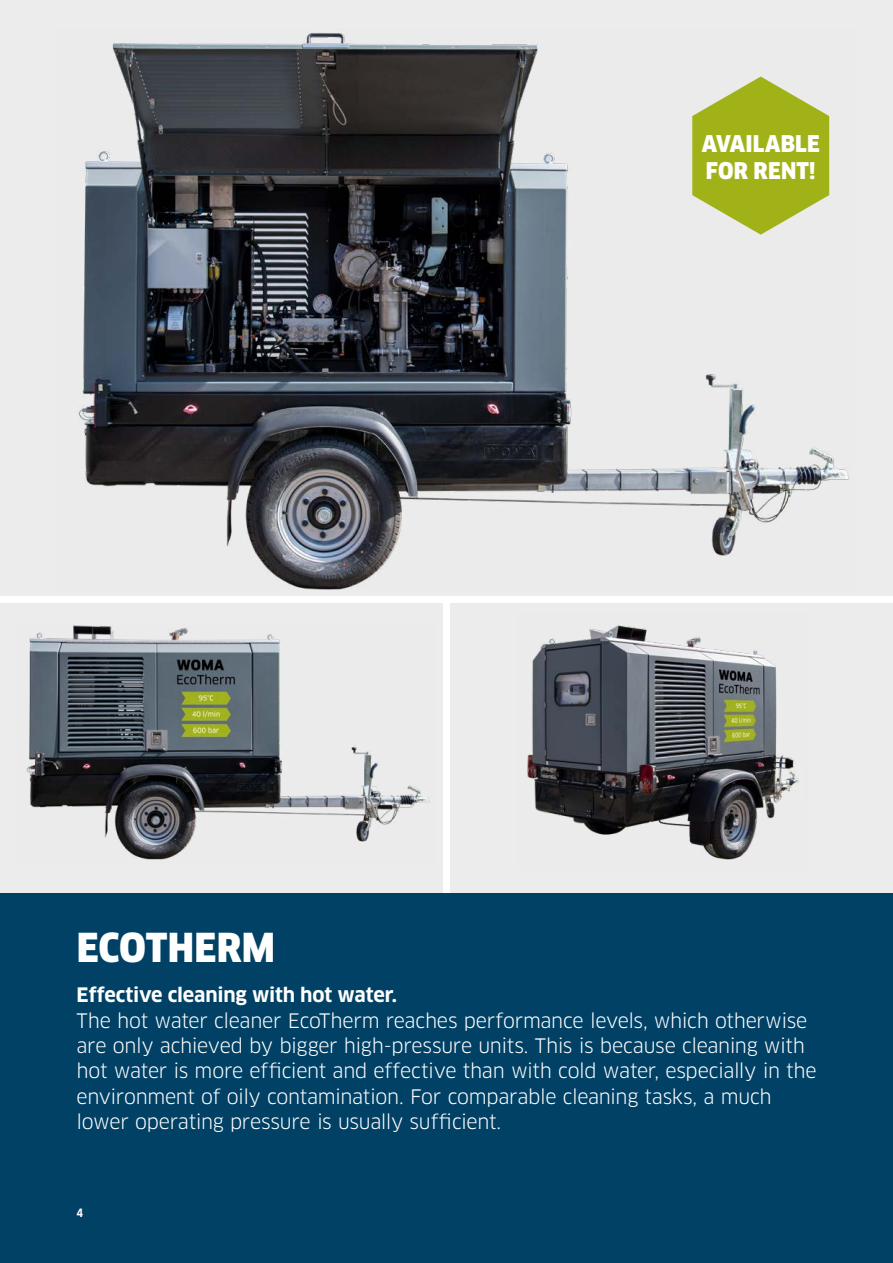
<style>
.page{position:relative;width:893px;height:1263px;background:#fff}
.page>*{position:absolute;margin:0;border:0;box-sizing:border-box;transform-origin:0 0}
.Headline_NarrowBlack{font:900 39px "Clan Pro Narr";letter-spacing:.01em;color:#fff}
.Intro_Book_13pt{font:900 22.5px/27px "Clan Pro Narr";letter-spacing:.01em;color:#fff}
.Intro_Book_13pt-2{font:19.5px/25.3px "Clan Pro";letter-spacing:-.02em;color:#fff}
.Intro_Book_13pt-3{font:700 19.5px "Clan Pro";letter-spacing:-.01em;color:#fff}
.t1{font:700 11.25px "Clan Pro Narr";color:#fff}
</style>
<div class="page">
<div style="left:0;top:0;width:893px;height:595px;background:#ececec"></div>
<img style="left:78px;top:33px;width:772px;height:556px">
<div style="left:0;top:604px;width:442px;height:289px;background:#ececec"></div>
<img style="left:26px;top:625px;width:404px;height:235px">
<div style="left:451px;top:604px;width:442px;height:289px;background:#ececec"></div>
<img style="left:527px;top:625px;width:273px;height:235px">
<svg style="left:692px;top:77px;width:137px;height:158px"></svg>
<div style="left:0;top:893px;width:893px;height:370px;background:#004165"></div>
<p class="Intro_Book_13pt" style="left:702px;top:130px;width:119px">AVAILABLE<br>FOR RENT!</p>
<p class="Headline_NarrowBlack" style="left:77px;top:925px;width:200px">ECOTHERM</p>
<p class="Intro_Book_13pt-3" style="left:77px;top:984px;width:322px">Effective cleaning with hot water.</p>
<p class="Intro_Book_13pt-2" style="left:77px;top:1008px;width:742px">The hot water cleaner EcoTherm reaches performance levels, which otherwise are only achieved by bigger high-pressure units. This is because cleaning with hot water is more efficient and effective than with cold water, especially in the environment of oily contamination. For comparable cleaning tasks, a much lower operating pressure is usually sufficient.</p>
<p class="t1" style="left:77px;top:1206px;width:8px">4</p>
</div>
